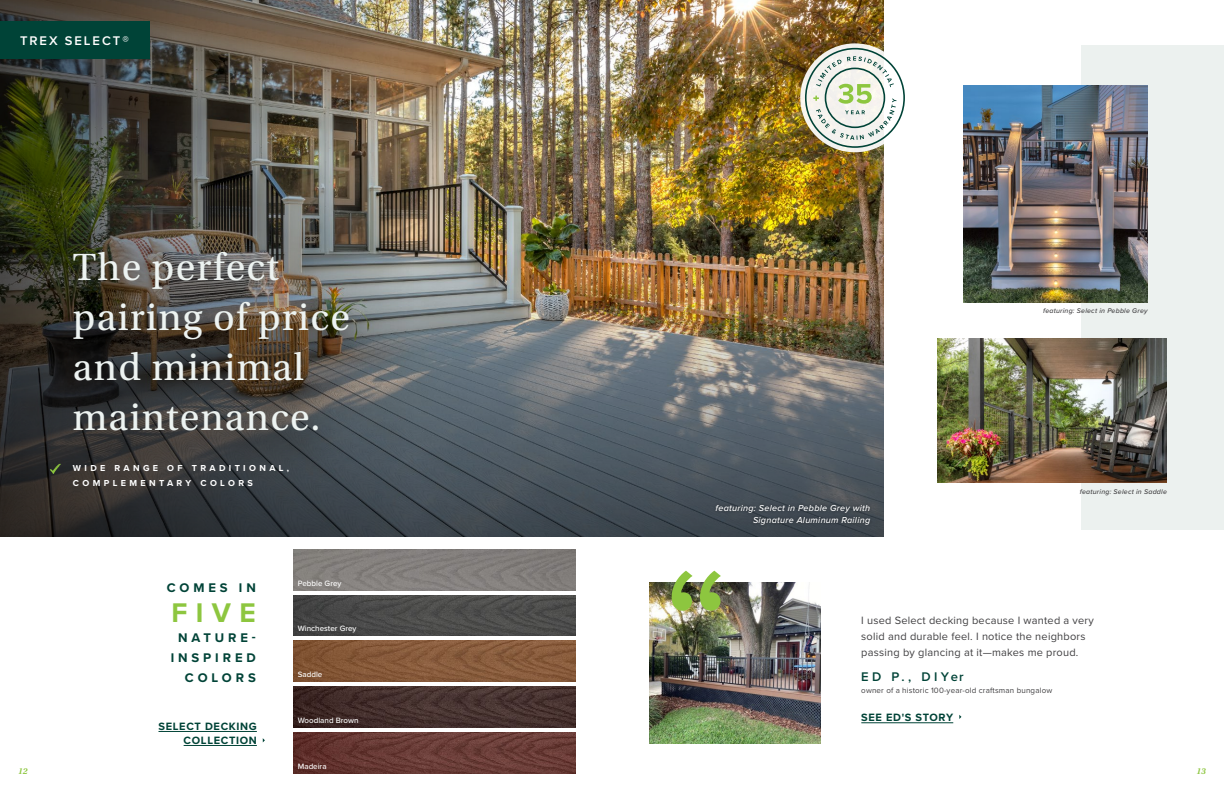
<style>
.page{position:relative;width:1224px;height:792px;background:#fff}
.page>*{position:absolute;margin:0;border:0;box-sizing:border-box;transform-origin:0 0}
.t1{font:40px/50px "Utopia Std";letter-spacing:.03em;color:#edf3f1}
.t2{font:700 28px "Proxima Nova";color:#8dc63f}
.t3{font:700 13px/20px "Proxima Nova";letter-spacing:.3em;color:#004337;text-align:right}
.t4{font:600 13px "Proxima Nova";letter-spacing:.15em;color:#fff}
.t5{font:600 13px "Proxima Nova";letter-spacing:.26em;color:#004337}
.t6{font:11px/16px "Proxima Nova";letter-spacing:.02em;color:#414042}
.t7{font:700 11px/14px "Proxima Nova";letter-spacing:.06em;color:#004337;text-align:right}
.t8{font:italic 500 9px/11.7px "Proxima Nova";letter-spacing:.03em;color:#fff;text-align:right}
.t9{font:700 9px/15px "Proxima Nova";letter-spacing:.375em;color:#fff}
.t10{font:italic 600 9px "Utopia Std";color:#8dc63f}
.t11{font:500 8px "Proxima Nova";color:#fff}
.t12{font:8px "Proxima Nova";letter-spacing:.02em;color:#414042}
.t13{font:italic 500 7px "Proxima Nova";letter-spacing:.03em;color:#414042}
</style>
<div class="page">
<img style="left:413px;top:0;width:470px;height:288px">
<img style="left:0;top:0;width:413px;height:288px">
<img style="left:0;top:288px;width:884px;height:248px">
<img style="left:48px;top:232px;width:339px;height:246px">
<div style="left:713px;top:501px;width:160px;height:27px;background:#000;opacity:.5"></div>
<hr style="left:159px;top:731px;width:98px;height:1px;background:#004337">
<hr style="left:184px;top:745px;width:73px;height:1px;background:#004337">
<svg style="left:50px;top:464px;width:11px;height:10px"></svg>
<img style="left:649px;top:582px;width:171px;height:162px">
<img style="left:293px;top:733px;width:283px;height:41px">
<img style="left:293px;top:641px;width:283px;height:40px">
<img style="left:293px;top:549px;width:283px;height:41px">
<img style="left:293px;top:595px;width:283px;height:40px">
<img style="left:293px;top:686px;width:283px;height:41px">
<div style="left:1081px;top:45px;width:143px;height:485px;background:#ecf1ef"></div>
<img style="left:963px;top:85px;width:185px;height:218px">
<img style="left:937px;top:338px;width:230px;height:144px">
<svg style="left:672px;top:571px;width:49px;height:40px"></svg>
<hr style="left:861px;top:722px;width:92px;height:1px;background:#004337">
<svg style="left:800px;top:43px;width:110px;height:109px"></svg>
<svg style="left:805px;top:48px;width:100px;height:100px"></svg>
<div style="left:0;top:21px;width:149px;height:38px;background:#004337"></div>
<p class="t4" style="left:20px;top:31px;width:110px">TREX SELECT®</p>
<h1 class="t1" style="left:73px;top:243px;width:279px">The perfect pairing of price and minimal maintenance.</h1>
<p class="t9" style="left:73px;top:460px;width:218px">WIDE RANGE OF TRADITIONAL,<br>COMPLEMENTARY COLORS</p>
<p class="t3" style="left:167px;top:577px;width:91px">COMES IN</p>
<h2 class="t2" style="left:172px;top:592px;width:86px">FIVE</h2>
<p class="t3" style="left:171px;top:627px;width:87px">NATURE-<br>INSPIRED<br>COLORS</p>
<p class="t7" style="left:159px;top:719px;width:100px">SELECT DECKING<br>COLLECTION</p>
<p class="t11" style="left:298px;top:577px;width:45px">Pebble Grey</p>
<p class="t11" style="left:298px;top:622px;width:60px">Winchester Grey</p>
<p class="t11" style="left:298px;top:668px;width:26px">Saddle</p>
<p class="t11" style="left:298px;top:714px;width:62px">Woodland Brown</p>
<p class="t13" style="left:1043px;top:306px;width:106px">featuring: Select in Pebble Grey</p>
<p class="t8" style="left:715px;top:502px;width:156px">featuring: Select in Pebble Grey with<br>Signature Aluminum Railing</p>
<p class="t13" style="left:1080px;top:486px;width:89px">featuring: Select in Saddle</p>
<p class="t6" style="left:861px;top:611px;width:234px">I used Select decking because I wanted a very solid and durable feel. I notice the neighbors passing by glancing at it—makes me proud.</p>
<p class="t5" style="left:861px;top:667px;width:104px">ED P., DIYer</p>
<p class="t12" style="left:861px;top:684px;width:192px">owner of a historic 100-year-old craftsman bungalow</p>
<p class="t7" style="left:861px;top:710px;width:93px">SEE ED'S STORY</p>
<p class="t11" style="left:298px;top:761px;width:30px">Madeira</p>
<p class="t10" style="left:18px;top:766px;width:11px">12</p>
<p class="t10" style="left:1197px;top:766px;width:11px">13</p>
</div>
